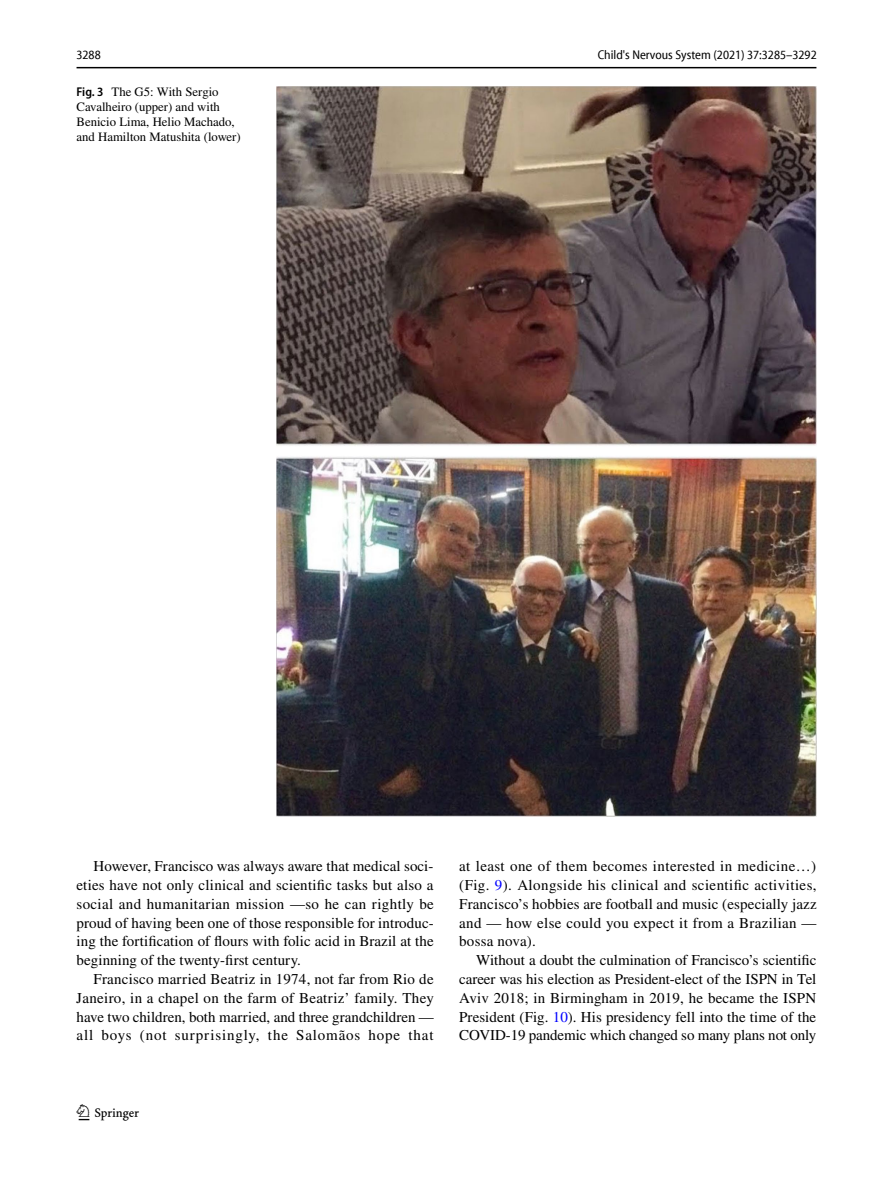
<style>
.page{position:relative;width:893px;height:1187px;background:#fff}
.page>*{position:absolute;margin:0;border:0;box-sizing:border-box;transform-origin:0 0}
.t1{font:22.5px "Springnew Regular 2";color:#000}
.t2{font:15px/18.8px "STIX";letter-spacing:.005em;color:#000;text-align:justify}
.t3{font:12.75px/15px "STIX";color:#000}
.t4{font:semi-condensed 12.75px "Myriad Pro Unic";color:#000}
.s1{font-family:"Myriad Pro";font-weight:600;font-stretch:semi-condensed}
.s2{color:#00f}
</style>
<div class="page">
<hr style="left:77px;top:67px;width:739px;height:1px;background:#000">
<img style="left:276px;top:87px;width:540px;height:729px">
<p class="t4" style="left:77px;top:50px;width:26px">3288</p>
<p class="t4" style="left:598px;top:50px;width:221px">Child's Nervous System (2021) 37:3285–3292</p>
<p class="t3" style="left:77px;top:85px;width:166px"><span class="s1">Fig. 3</span> The G5: With Sergio<br>Cavalheiro (upper) and with<br>Benicio Lima, Helio Machado, and Hamilton Matushita (lower)</p>
<p class="t2" style="left:77px;top:858px;width:359px;text-indent:17px">However, Francisco was always aware that medical soci&shy;eties have not only clinical and scientific tasks but also a social and humanitarian mission —so he can rightly be proud of having been one of those responsible for introduc&shy;ing the fortification of flours with folic acid in Brazil at the beginning of the twenty-first century.</p>
<p class="t2" style="left:77px;top:970px;width:359px;text-indent:17px">Francisco married Beatriz in 1974, not far from Rio de Janeiro, in a chapel on the farm of Beatriz’ family. They have two children, both married, and three grandchildren — all boys (not surprisingly, the Salomãos hope that</p>
<h1 class="t1" style="left:79px;top:1104px;width:62px">1 3</h1>
<p class="t2" style="left:459px;top:858px;width:359px">at least one of them becomes interested in medicine…) (Fig. <span class="s2">9</span>). Alongside his clinical and scientific activities, Francisco’s hobbies are football and music (especially jazz and — how else could you expect it from a Brazilian — bossa nova).</p>
<p class="t2" style="left:459px;top:951px;width:359px;text-indent:17px">Without a doubt the culmination of Francisco’s scientific career was his election as President-elect of the ISPN in Tel Aviv 2018; in Birmingham in 2019, he became the ISPN President (Fig. <span class="s2">10</span>). His presidency fell into the time of the COVID-19 pandemic which changed so many plans not only</p>
</div>
